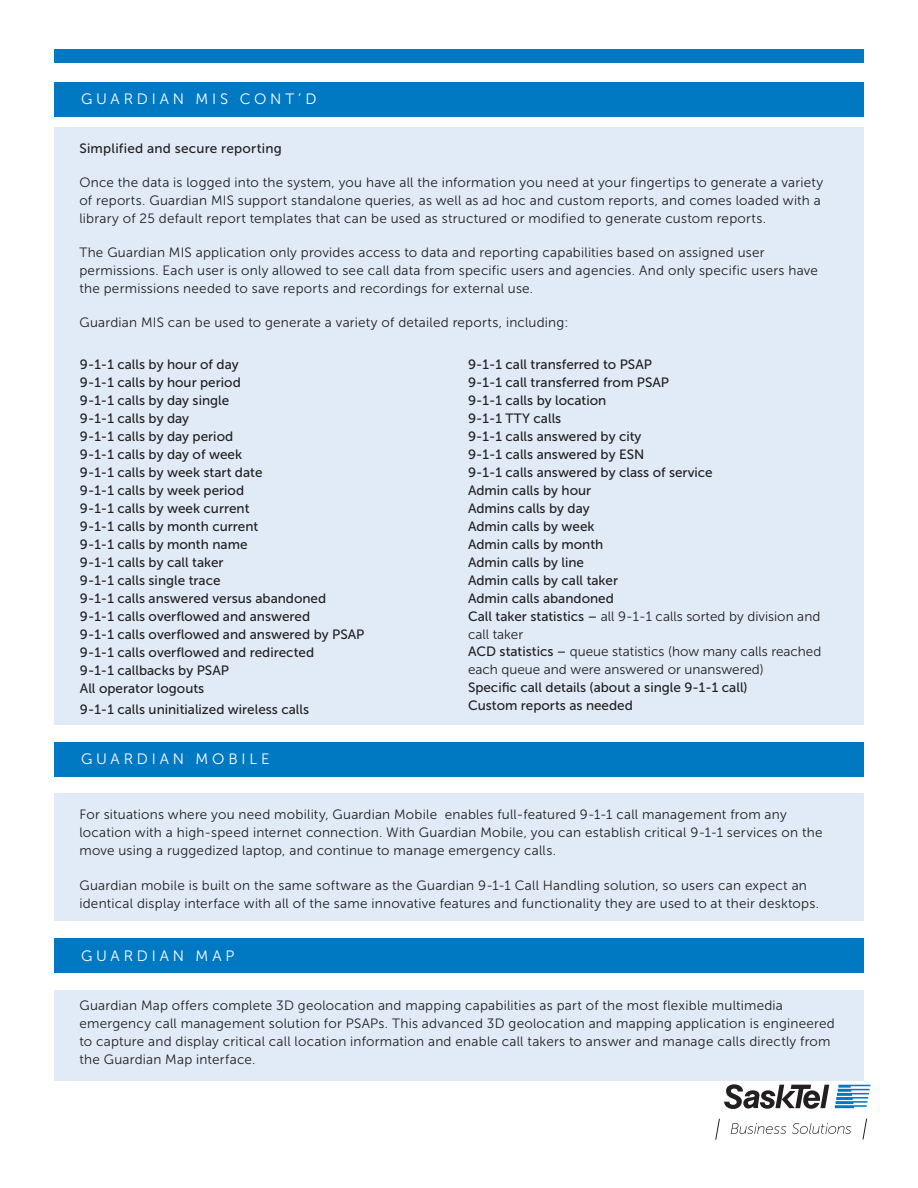
<style>
.page{position:relative;width:918px;height:1188px;background:#fff}
.page>*{position:absolute;margin:0;border:0;box-sizing:border-box;transform-origin:0 0}
.t1{font:15px "Museo Sans 300";letter-spacing:.255em;color:#fff}
.t2{font:13.5px/18px "Museo Sans 300";letter-spacing:.015em;color:#231f20}
.t3{font:13.5px "Museo Sans 500";color:#231f20}
.t4{font:13.5px "Museo Sans 500";letter-spacing:.02em;color:#231f20}
.s1{font-family:"Museo Sans 500"}
</style>
<div class="page">
<svg style="left:716px;top:1084px;width:154px;height:56px"></svg>
<div style="left:54px;top:50px;width:810px;height:13px;background:#0079c2"></div>
<div style="left:54px;top:82px;width:810px;height:34px;background:#0079c2"></div>
<div style="left:54px;top:127px;width:810px;height:598px;background:#e1ebf7"></div>
<div style="left:54px;top:742px;width:810px;height:34px;background:#0079c2"></div>
<div style="left:54px;top:793px;width:810px;height:128px;background:#e1ebf7"></div>
<div style="left:54px;top:939px;width:810px;height:34px;background:#0079c2"></div>
<div style="left:54px;top:990px;width:810px;height:91px;background:#e1ebf7"></div>
<p class="t1" style="left:81px;top:91px;width:237px">GUARDIAN MIS CONT’D</p>
<p class="t4" style="left:79px;top:141px;width:204px">Simplified and secure reporting</p>
<p class="t2" style="left:79px;top:173px;width:745px">Once the data is logged into the system, you have all the information you need at your fingertips to generate a variety of reports. Guardian MIS support standalone queries, as well as ad hoc and custom reports, and comes loaded with a library of 25 default report templates that can be used as structured or modified to generate custom reports.</p>
<p class="t2" style="left:79px;top:243px;width:740px">The Guardian MIS application only provides access to data and reporting capabilities based on assigned user permissions. Each user is only allowed to see call data from specific users and agencies. And only specific users have the permissions needed to save reports and recordings for external use.</p>
<p class="t2" style="left:79px;top:314px;width:490px">Guardian MIS can be used to generate a variety of detailed reports, including:</p>
<p class="t3" style="left:80px;top:357px;width:160px">9-1-1 calls by hour of day</p>
<p class="t3" style="left:80px;top:375px;width:162px">9-1-1 calls by hour period</p>
<p class="t3" style="left:80px;top:393px;width:151px">9-1-1 calls by day single</p>
<p class="t3" style="left:80px;top:411px;width:111px">9-1-1 calls by day</p>
<p class="t3" style="left:80px;top:429px;width:155px">9-1-1 calls by day period</p>
<p class="t3" style="left:80px;top:447px;width:164px">9-1-1 calls by day of week</p>
<p class="t3" style="left:80px;top:465px;width:184px">9-1-1 calls by week start date</p>
<p class="t3" style="left:80px;top:483px;width:166px">9-1-1 calls by week period</p>
<p class="t3" style="left:80px;top:501px;width:171px">9-1-1 calls by week current</p>
<p class="t3" style="left:80px;top:519px;width:180px">9-1-1 calls by month current</p>
<p class="t3" style="left:80px;top:537px;width:169px">9-1-1 calls by month name</p>
<p class="t3" style="left:80px;top:555px;width:145px">9-1-1 calls by call taker</p>
<p class="t3" style="left:80px;top:573px;width:142px">9-1-1 calls single trace</p>
<p class="t3" style="left:80px;top:591px;width:248px">9-1-1 calls answered versus abandoned</p>
<p class="t3" style="left:80px;top:609px;width:232px">9-1-1 calls overflowed and answered</p>
<p class="t3" style="left:80px;top:627px;width:286px">9-1-1 calls overflowed and answered by PSAP</p>
<p class="t3" style="left:80px;top:645px;width:236px">9-1-1 calls overflowed and redirected</p>
<p class="t3" style="left:80px;top:663px;width:151px">9-1-1 callbacks by PSAP</p>
<p class="t3" style="left:80px;top:681px;width:126px">All operator logouts</p>
<p class="t3" style="left:80px;top:702px;width:231px">9-1-1 calls uninitialized wireless calls</p>
<p class="t3" style="left:468px;top:357px;width:186px">9-1-1 call transferred to PSAP</p>
<p class="t3" style="left:468px;top:375px;width:203px">9-1-1 call transferred from PSAP</p>
<p class="t3" style="left:468px;top:393px;width:140px">9-1-1 calls by location</p>
<p class="t3" style="left:468px;top:411px;width:95px">9-1-1 TTY calls</p>
<p class="t3" style="left:468px;top:429px;width:175px">9-1-1 calls answered by city</p>
<p class="t3" style="left:468px;top:447px;width:178px">9-1-1 calls answered by ESN</p>
<p class="t3" style="left:468px;top:465px;width:246px">9-1-1 calls answered by class of service</p>
<p class="t3" style="left:468px;top:482px;width:125px">Admin calls by hour</p>
<p class="t3" style="left:468px;top:500px;width:123px">Admins calls by day</p>
<p class="t3" style="left:468px;top:518px;width:128px">Admin calls by week</p>
<p class="t3" style="left:468px;top:536px;width:137px">Admin calls by month</p>
<p class="t3" style="left:468px;top:554px;width:118px">Admin calls by line</p>
<p class="t3" style="left:468px;top:572px;width:152px">Admin calls by call taker</p>
<p class="t3" style="left:468px;top:590px;width:147px">Admin calls abandoned</p>
<p class="t2" style="left:468px;top:607px;width:354px"><span class="s1">Call taker statistics –</span> all 9-1-1 calls sorted by division and call taker</p>
<p class="t2" style="left:468px;top:643px;width:355px"><span class="s1">ACD statistics –</span> queue statistics (how many calls reached each queue and were answered or unanswered)</p>
<p class="t3" style="left:468px;top:680px;width:281px">Specific call details (about a single 9-1-1 call)</p>
<p class="t3" style="left:468px;top:698px;width:166px">Custom reports as needed</p>
<p class="t1" style="left:81px;top:751px;width:190px">GUARDIAN MOBILE</p>
<p class="t2" style="left:79px;top:806px;width:745px">For situations where you need mobility, Guardian Mobile enables full-featured 9-1-1 call management from any location with a high-speed internet connection. With Guardian Mobile, you can establish critical 9-1-1 services on the move using a ruggedized laptop, and continue to manage emergency calls.</p>
<p class="t2" style="left:79px;top:876px;width:741px">Guardian mobile is built on the same software as the Guardian 9-1-1 Call Handling solution, so users can expect an identical display interface with all of the same innovative features and functionality they are used to at their desktops.</p>
<p class="t1" style="left:81px;top:948px;width:155px">GUARDIAN MAP</p>
<p class="t2" style="left:79px;top:996px;width:757px">Guardian Map offers complete 3D geolocation and mapping capabilities as part of the most flexible multimedia emergency call management solution for PSAPs. This advanced 3D geolocation and mapping application is engineered to capture and display critical call location information and enable call takers to answer and manage calls directly from the Guardian Map interface.</p>
</div>
